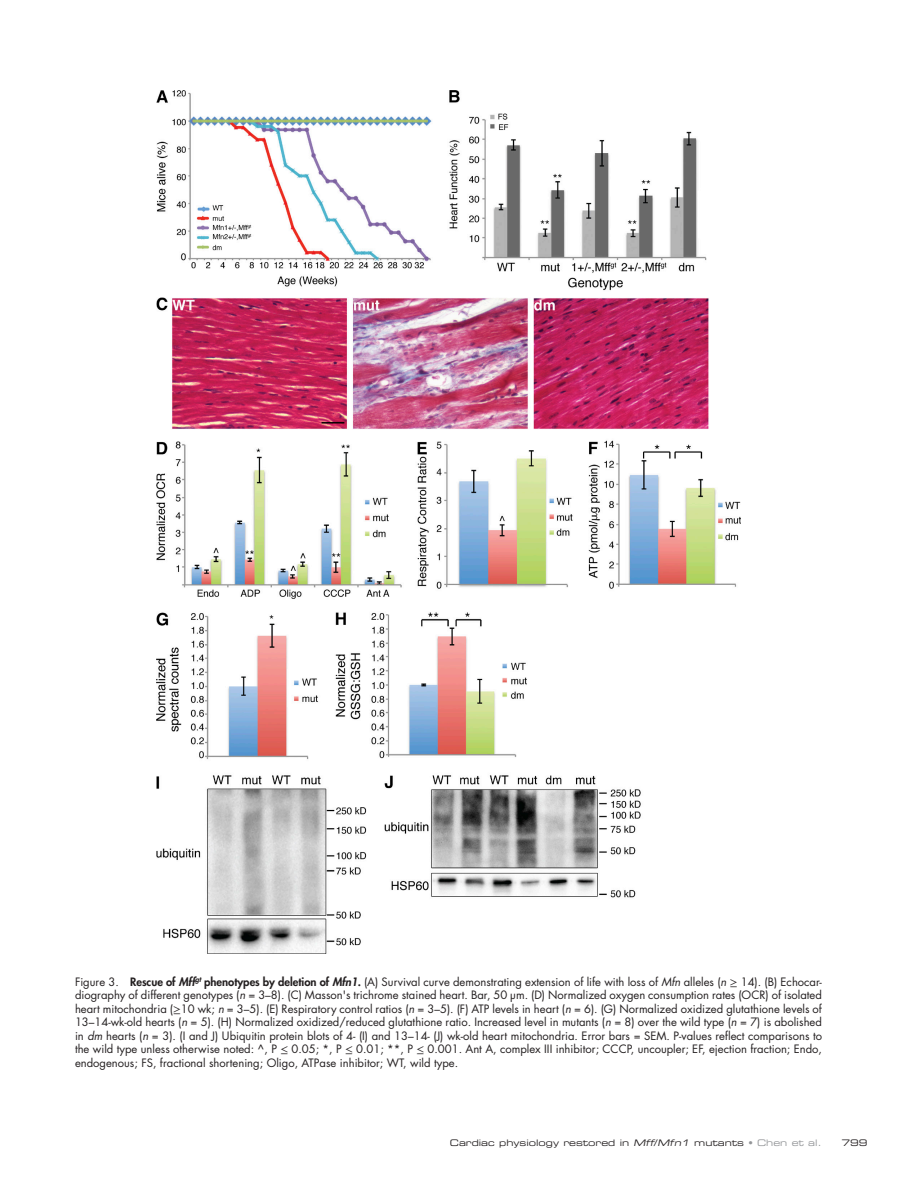
<style>
.page{position:relative;width:918px;height:1188px;background:#fff}
.page>*{position:absolute;margin:0;border:0;box-sizing:border-box;transform-origin:0 0}
.fig_p{font:11.25px/13.5px "Futura Std";color:#231f20;text-align:justify}
.newRFR{font:9px "Eurostile LT Std Ex 2";color:#231f20}
.pageFolio{font:9px "Eurostile LT Std Ex 2";color:#231f20}
.s1{font-weight:800}
.s2{font-weight:800;font-style:italic}
.s3{font-style:italic}
.s4{font-family:"STIX General"}
.s5{color:#939598}
</style>
<div class="page">
<img style="left:156px;top:90px;width:585px;height:864px">
<p class="fig_p" style="left:75px;top:975px;width:749px">Figure 3. <span class="s1">Rescue of</span> <span class="s2">Mff</span><sup>gt</sup> <span class="s1">phenotypes by deletion of</span> <span class="s2">Mfn1</span><span class="s1">.</span> (A) Survival curve demonstrating extension of life with loss of <span class="s3">Mfn</span> alleles (<span class="s3">n</span> <span class="s4">≥</span> 14). (B) Echocar&shy;diography of different genotypes (<span class="s3">n</span> = 3–8). (C) Masson's trichrome stained heart. Bar, 50 µm. (D) Normalized oxygen consumption rates (OCR) of isolated heart mitochondria (<span class="s4">≥</span>10 wk; <span class="s3">n</span> = 3–5). (E) Respiratory control ratios (<span class="s3">n</span> = 3–5). (F) ATP levels in heart (<span class="s3">n</span> = 6). (G) Normalized oxidized glutathione levels of 13–14-wk-old hearts (<span class="s3">n</span> = 5). (H) Normalized oxidized/reduced glutathione ratio. Increased level in mutants (<span class="s3">n</span> = 8) over the wild type (<span class="s3">n</span> = 7) is abolished in <span class="s3">dm</span> hearts (<span class="s3">n</span> = 3). (I and J) Ubiquitin protein blots of 4- (I) and 13–14- (J) wk-old heart mitochondria. Error bars = SEM. P-values reflect comparisons to the wild type unless otherwise noted: ^, P <span class="s4">≤</span> 0.05; *, P <span class="s4">≤</span> 0.01; **, P <span class="s4">≤</span> 0.001. Ant A, complex III inhibitor; CCCP, uncoupler; EF, ejection fraction; Endo, endogenous; FS, fractional shortening; Oligo, ATPase inhibitor; WT, wild type.</p>
<p class="newRFR" style="left:450px;top:1136px;width:374px">Cardiac physiology restored in <span class="s3">Mff</span>/<span class="s3">Mfn1</span> mutants <span class="s5">• Chen et al.</span></p>
<p class="pageFolio" style="left:842px;top:1136px;width:28px">799</p>
</div>
